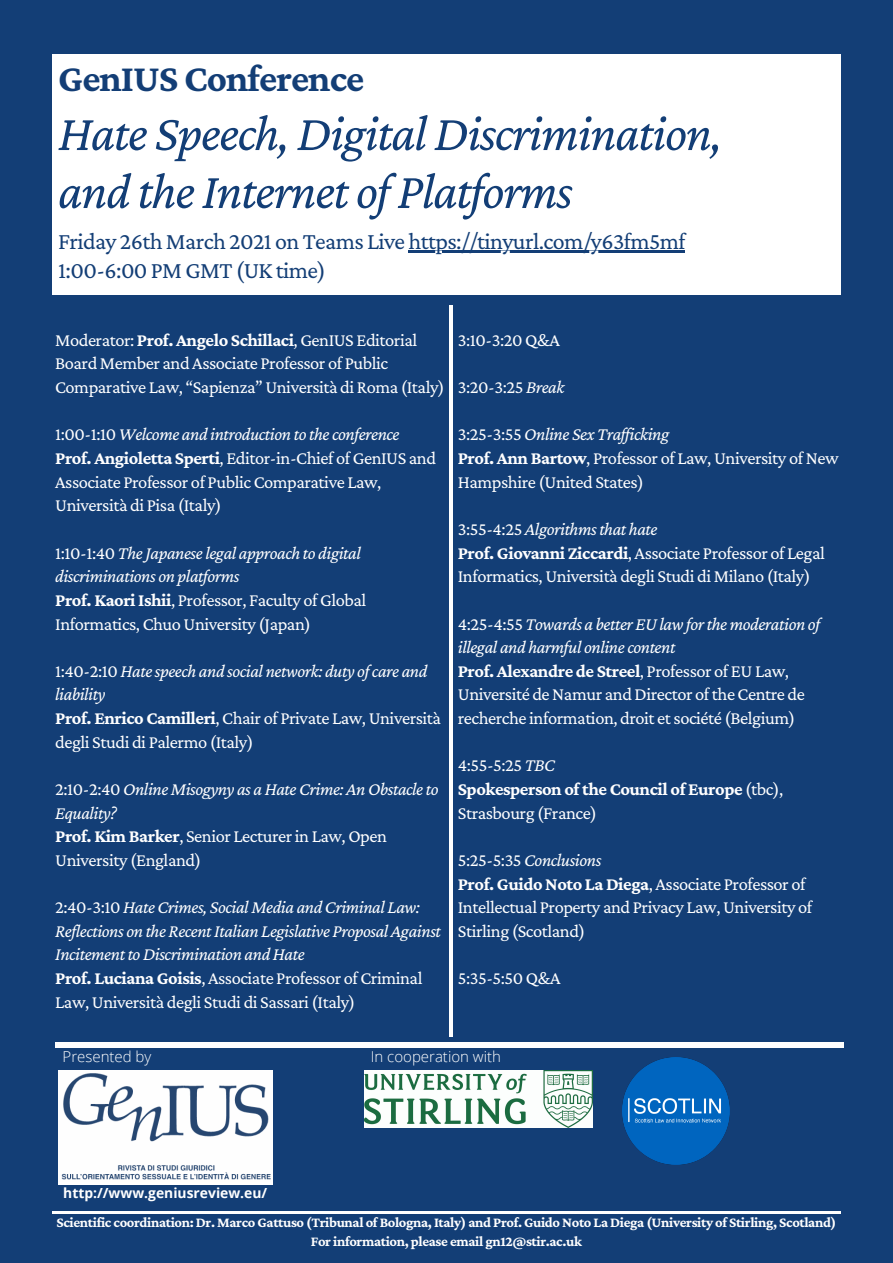
<style>
.page{position:relative;width:893px;height:1263px;background:#133e76}
.page>*{position:absolute;margin:0;border:0;box-sizing:border-box;transform-origin:0 0}
.t1{font:italic 51.75px "Crimson Pro";letter-spacing:-.025em;color:#133e76}
.t2{font:700 39px "Crimson Pro";letter-spacing:-.025em;color:#133e76}
.t3{font:24px "Crimson Pro";letter-spacing:-.025em;color:#133e76}
.t4{font:18.45px/23.6px "Crimson Pro";letter-spacing:-.025em;color:#fff}
.t5{font:italic 18.45px/23.6px "Crimson Pro";letter-spacing:-.025em;color:#fff}
.t6{font:700 18.45px/23.6px "Crimson Pro";letter-spacing:-.025em;color:#fff}
.t7{font:300 15px "Open Sans";color:#fff}
.t8{font:700 14.55px "Crimson Pro";letter-spacing:-.025em;color:#fff}
.t9{font:700 13.88px "Open Sans";color:#fff}
.s1{font-weight:700}
.s2{font-style:normal}
.s3{font-style:italic}
.s4{font-weight:400}
</style>
<div class="page">
<hr style="left:449px;top:305px;width:4px;height:732px;background:#fff">
<div style="left:55px;top:1042px;width:788px;height:5px;background:#fff"></div>
<div style="left:52px;top:55px;width:788px;height:240px;background:#fff"></div>
<hr style="left:52px;top:1211px;width:788px;height:2px;background:#fff">
<img style="left:58px;top:1070px;width:215px;height:115px">
<img style="left:364px;top:1070px;width:229px;height:57px">
<hr style="left:408px;top:251px;width:277px;height:2px;background:#133e76">
<img style="left:623px;top:1057px;width:107px;height:107px">
<p class="t2" style="left:58px;top:56px;width:308px">GenIUS Conference</p>
<p class="t1" style="left:58px;top:104px;width:666px">Hate Speech, Digital Discrimination,</p>
<p class="t1" style="left:58px;top:162px;width:516px">and the Internet of Platforms</p>
<p class="t3" style="left:58px;top:228px;width:629px">Friday 26th March 2021 on Teams Live https://tinyurl.com/y63fm5mf</p>
<p class="t3" style="left:58px;top:256px;width:269px">1:00-6:00 PM GMT (UK time)</p>
<p class="t4" style="left:55px;top:328px;width:391px">Moderator: <span class="s1">Prof. Angelo Schillaci</span>, GenIUS Editorial<br>Board Member and Associate Professor of Public<br>Comparative Law, “Sapienza” Università di Roma (Italy)</p>
<p class="t5" style="left:55px;top:422px;width:346px"><span class="s2">1:00-1:10</span> Welcome and introduction to the conference</p>
<p class="t4" style="left:55px;top:446px;width:382px"><span class="s1">Prof. Angioletta Sperti</span>, Editor-in-Chief of GenIUS and<br>Associate Professor of Public Comparative Law,<br>Università di Pisa (Italy)</p>
<p class="t5" style="left:55px;top:540px;width:307px"><span class="s2">1:10-1:40</span> TheJapanese legal approach to digital discriminations on platforms</p>
<p class="t4" style="left:55px;top:588px;width:313px"><span class="s1">Prof. Kaori Ishii</span>, Professor, Faculty of Global<br>Informatics, Chuo University (Japan)</p>
<p class="t5" style="left:55px;top:659px;width:374px"><span class="s2">1:40-2:10</span> Hate speech and social network: duty ofcare and liability</p>
<p class="t4" style="left:55px;top:706px;width:387px"><span class="s1">Prof. Enrico Camilleri</span>, Chair of Private Law, Università degli Studi di Palermo (Italy)</p>
<p class="t5" style="left:55px;top:777px;width:385px"><span class="s2">2:10-2:40</span> Online Misogyny as a Hate Crime: An Obstacle to<br>Equality?</p>
<p class="t4" style="left:55px;top:824px;width:333px"><span class="s1">Prof. Kim Barker</span>, Senior Lecturer in Law, Open<br>University (England)</p>
<p class="t5" style="left:55px;top:895px;width:387px"><span class="s2">2:40-3:10</span> Hate Crimes, Social Media and Criminal Law:<br>Reflections on the Recent Italian Legislative Proposal Against<br>Incitement to Discrimination and Hate</p>
<p class="t4" style="left:55px;top:966px;width:369px"><span class="s1">Prof. Luciana Goisis</span>, Associate Professor of Criminal<br>Law, Università degli Studi di Sassari (Italy)</p>
<p class="t4" style="left:458px;top:328px;width:104px">3:10-3:20 Q&amp;A</p>
<p class="t4" style="left:458px;top:375px;width:108px">3:20-3:25 <span class="s3">Break</span></p>
<p class="t5" style="left:458px;top:422px;width:213px"><span class="s2">3:25-3:55</span> Online Sex Traf icking</p>
<p class="t4" style="left:458px;top:446px;width:382px"><span class="s1">Prof. Ann Bartow</span>, Professor of Law, University of New<br>Hampshire (United States)</p>
<p class="t5" style="left:458px;top:517px;width:201px"><span class="s2">3:55-4:25</span> Algorithms that hate</p>
<p class="t4" style="left:458px;top:540px;width:368px"><span class="s1">Prof. Giovanni Ziccardi</span>, Associate Professor of Legal<br>Informatics, Università degli Studi di Milano (Italy)</p>
<p class="t5" style="left:458px;top:611px;width:364px"><span class="s2">4:25-4:55</span> Towards a better EU lawfor the moderation of illegal and harmful online content</p>
<p class="t4" style="left:458px;top:659px;width:348px"><span class="s1">Prof. Alexandre de Streel</span>, Professor of EU Law,<br>Université de Namur and Director of the Centre de recherche information, droit et société (Belgium)</p>
<p class="t4" style="left:458px;top:753px;width:99px">4:55-5:25 <span class="s3">TBC</span></p>
<p class="t6" style="left:458px;top:777px;width:327px">Spokesperson of the Council of Europe <span class="s4">(tbc),<br>Strasbourg (France)</span></p>
<p class="t5" style="left:458px;top:848px;width:145px"><span class="s2">5:25-5:35</span> Conclusions</p>
<p class="t4" style="left:458px;top:871px;width:356px"><span class="s1">Prof. Guido Noto La Diega</span>, Associate Professor of<br>Intellectual Property and Privacy Law, University of<br>Stirling (Scotland)</p>
<p class="t4" style="left:458px;top:966px;width:104px">5:35-5:50 Q&amp;A</p>
<p class="t7" style="left:63px;top:1046px;width:90px">Presented by</p>
<p class="t9" style="left:63px;top:1183px;width:205px">http://www.geniusreview.eu/</p>
<p class="t7" style="left:371px;top:1046px;width:132px">In cooperation with</p>
<p class="t8" style="left:56px;top:1214px;width:781px">Scientific coordination: Dr. Marco Gattuso (Tribunal of Bologna, Italy) and Prof. Guido Noto La Diega (University of Stirling, Scotland)</p>
<p class="t8" style="left:311px;top:1233px;width:273px">For information, please email gn12@stir.ac.uk</p>
</div>
